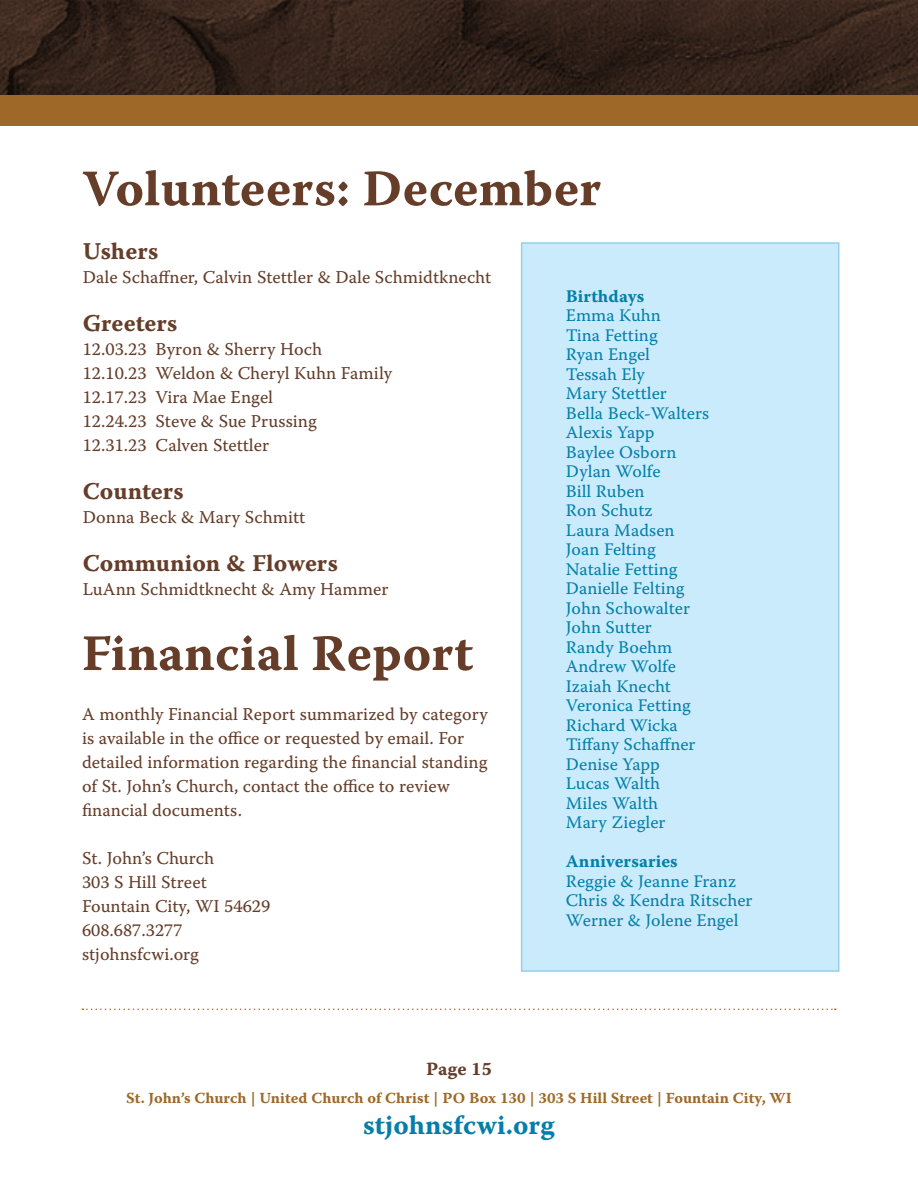
<style>
.page{position:relative;width:918px;height:1188px;background:#fff}
.page>*{position:absolute;margin:0;border:0;box-sizing:border-box;transform-origin:0 0}
.t1{font:51px "Warnock Pro Bold Capt";letter-spacing:.005em;color:#653d29}
.t2{font:27.3px "Warnock Pro Bold Capt";color:#057fa9}
.t3{font:24px "Warnock Pro Bold Capt";color:#653d29}
.t4{font:18.6px "Warnock Pro Bold Capt";color:#653d29}
.t5{font:18px/24px "Warnock Pro Capt";color:#653d29}
.t6{font:17.7px "Warnock Pro Capt";color:#057fa9}
.t7{font:17.7px "Warnock Pro Bold Capt";letter-spacing:.005em;color:#057fa9}
.t8{font:15.3px "Warnock Pro Bold Capt";color:#9e6928}
</style>
<div class="page">
<img style="left:0;top:0;width:918px;height:96px">
<div style="left:0;top:96px;width:918px;height:30px;background:#9e6928"></div>
<div style="left:521px;top:242px;width:318px;height:730px;background:#caebfc;border:2px solid #95d0eb"></div>
<svg style="left:82px;top:1009px;width:754px;height:1px"></svg>
<p class="t1" style="left:82px;top:158px;width:520px">Volunteers: December</p>
<p class="t3" style="left:83px;top:236px;width:77px">Ushers</p>
<p class="t5" style="left:83px;top:265px;width:410px">Dale Schaffner, Calvin Stettler &amp; Dale Schmidtknecht</p>
<p class="t3" style="left:83px;top:308px;width:96px">Greeters</p>
<p class="t5" style="left:83px;top:337px;width:241px">12.03.23 Byron &amp; Sherry Hoch</p>
<p class="t5" style="left:83px;top:361px;width:311px">12.10.23 Weldon &amp; Cheryl Kuhn Family</p>
<p class="t5" style="left:83px;top:385px;width:192px">12.17.23 Vira Mae Engel</p>
<p class="t5" style="left:83px;top:409px;width:236px">12.24.23 Steve &amp; Sue Prussing</p>
<p class="t5" style="left:83px;top:433px;width:188px">12.31.23 Calven Stettler</p>
<p class="t3" style="left:83px;top:476px;width:102px">Counters</p>
<p class="t5" style="left:83px;top:505px;width:224px">Donna Beck &amp; Mary Schmitt</p>
<p class="t3" style="left:83px;top:548px;width:257px">Communion &amp; Flowers</p>
<p class="t5" style="left:83px;top:577px;width:307px">LuAnn Schmidtknecht &amp; Amy Hammer</p>
<p class="t1" style="left:82px;top:623px;width:393px">Financial Report</p>
<p class="t5" style="left:82px;top:702px;width:407px">A monthly Financial Report summarized by category is available in the office or requested by email. For detailed information regarding the financial standing of St. John’s Church, contact the office to review financial documents.</p>
<p class="t5" style="left:82px;top:846px;width:134px">St. John’s Church</p>
<p class="t5" style="left:82px;top:870px;width:126px">303 S Hill Street</p>
<p class="t5" style="left:82px;top:894px;width:190px">Fountain City, WI 54629</p>
<p class="t5" style="left:82px;top:918px;width:102px">608.687.3277</p>
<p class="t5" style="left:82px;top:942px;width:119px">stjohnsfcwi.org</p>
<p class="t4" style="left:426px;top:1058px;width:67px">Page 15</p>
<p class="t7" style="left:566px;top:285px;width:80px">Birthdays</p>
<p class="t6" style="left:566px;top:305px;width:97px">Emma Kuhn</p>
<p class="t6" style="left:566px;top:324px;width:94px">Tina Fetting</p>
<p class="t6" style="left:566px;top:344px;width:86px">Ryan Engel</p>
<p class="t6" style="left:566px;top:363px;width:81px">Tessah Ely</p>
<p class="t6" style="left:566px;top:383px;width:103px">Mary Stettler</p>
<p class="t6" style="left:566px;top:402px;width:145px">Bella Beck-Walters</p>
<p class="t6" style="left:566px;top:422px;width:90px">Alexis Yapp</p>
<p class="t6" style="left:566px;top:441px;width:112px">Baylee Osborn</p>
<p class="t6" style="left:566px;top:461px;width:96px">Dylan Wolfe</p>
<p class="t6" style="left:566px;top:480px;width:80px">Bill Ruben</p>
<p class="t6" style="left:566px;top:500px;width:88px">Ron Schutz</p>
<p class="t6" style="left:566px;top:519px;width:110px">Laura Madsen</p>
<p class="t6" style="left:566px;top:539px;width:91px">Joan Felting</p>
<p class="t6" style="left:566px;top:558px;width:113px">Natalie Fetting</p>
<p class="t6" style="left:566px;top:578px;width:120px">Danielle Felting</p>
<p class="t6" style="left:566px;top:597px;width:126px">John Schowalter</p>
<p class="t6" style="left:566px;top:617px;width:88px">John Sutter</p>
<p class="t6" style="left:566px;top:636px;width:108px">Randy Boehm</p>
<p class="t6" style="left:566px;top:656px;width:112px">Andrew Wolfe</p>
<p class="t6" style="left:566px;top:675px;width:107px">Izaiah Knecht</p>
<p class="t6" style="left:566px;top:695px;width:127px">Veronica Fetting</p>
<p class="t6" style="left:566px;top:714px;width:114px">Richard Wicka</p>
<p class="t6" style="left:566px;top:734px;width:131px">Tiffany Schaffner</p>
<p class="t6" style="left:566px;top:753px;width:96px">Denise Yapp</p>
<p class="t6" style="left:566px;top:773px;width:96px">Lucas Walth</p>
<p class="t6" style="left:566px;top:792px;width:94px">Miles Walth</p>
<p class="t6" style="left:566px;top:812px;width:101px">Mary Ziegler</p>
<p class="t7" style="left:566px;top:851px;width:113px">Anniversaries</p>
<p class="t6" style="left:566px;top:870px;width:172px">Reggie &amp; Jeanne Franz</p>
<p class="t6" style="left:566px;top:890px;width:188px">Chris &amp; Kendra Ritscher</p>
<p class="t6" style="left:566px;top:909px;width:174px">Werner &amp; Jolene Engel</p>
<p class="t8" style="left:126px;top:1089px;width:667px">St. John’s Church | United Church of Christ | PO Box 130 | 303 S Hill Street | Fountain City, WI</p>
<p class="t2" style="left:363px;top:1108px;width:193px">stjohnsfcwi.org</p>
</div>
